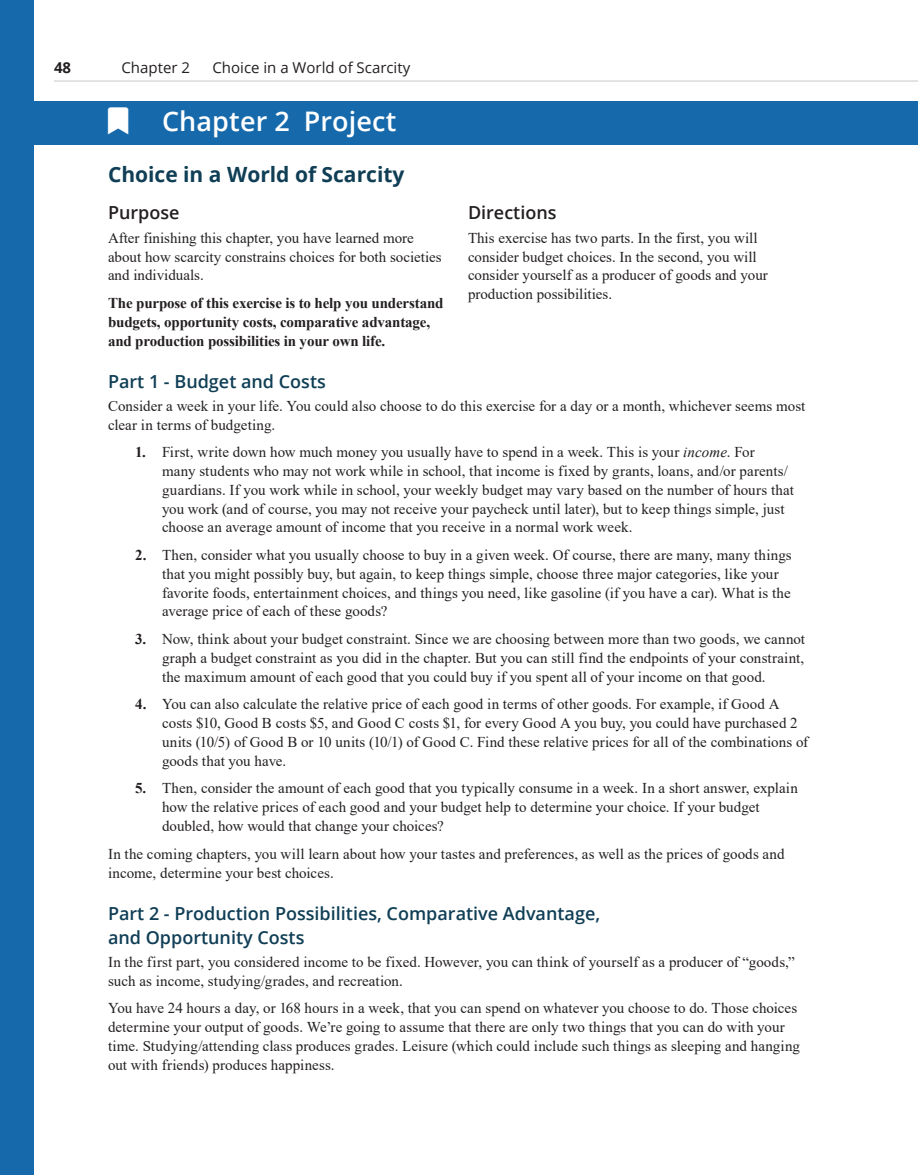
<style>
.page{position:relative;width:918px;height:1175px;background:#fff}
.page>*{position:absolute;margin:0;border:0;box-sizing:border-box;transform-origin:0 0}
.t1{font:600 27px "Open Sans";letter-spacing:.005em;color:#fff}
.h2_-_Subhead{font:700 21px "Open Sans";color:#0f3e55}
.h3_-_Heading_Level_3{font:600 18px/24px "Open Sans";color:#0f3e55}
.h3_-_Heading_Level_3-2{font:600 18px "Open Sans";color:#231f20}
.p_-_Body_Text{font:15px/18.8px "Times New Roman";letter-spacing:.005em;color:#231f20}
.p_-_Body_Text__Multi{font:15px/18.8px "Times New Roman";color:#231f20}
.p_-_Body_Text__Multi-2{font:700 15px/18.8px "Times New Roman";letter-spacing:-.01em;color:#231f20}
.t2{font:15px "Open Sans";color:#231f20}
.t3{font:700 15px "Open Sans";color:#231f20}
.s1{font-weight:700}
.s2{font-style:italic}
</style>
<div class="page">
<div style="left:0;top:0;width:34px;height:1174px;background:#1669ab"></div>
<div style="left:0;top:101px;width:918px;height:44px;background:#1669ab"></div>
<hr style="left:54px;top:81px;width:864px;height:1px;background:#c7c8ca">
<p class="t3" style="left:54px;top:57px;width:19px">48</p>
<p class="t2" style="left:122px;top:58px;width:70px">Chapter 2</p>
<p class="t2" style="left:213px;top:58px;width:199px">Choice in a World of Scarcity</p>
<p class="t1" style="left:162px;top:103px;width:236px">Chapter 2 Project</p>
<h2 class="h2_-_Subhead" style="left:108px;top:159px;width:298px">Choice in a World of Scarcity</h2>
<h3 class="h3_-_Heading_Level_3-2" style="left:108px;top:201px;width:73px">Purpose</h3>
<p class="p_-_Body_Text__Multi" style="left:108px;top:228px;width:335px">After finishing this chapter, you have learned more about how scarcity constrains choices for both societies and individuals.</p>
<p class="p_-_Body_Text__Multi-2" style="left:108px;top:293px;width:337px">The purpose of this exercise is to help you understand budgets, opportunity costs, comparative advantage, and production possibilities in your own life.</p>
<h3 class="h3_-_Heading_Level_3-2" style="left:468px;top:201px;width:90px">Directions</h3>
<p class="p_-_Body_Text__Multi" style="left:468px;top:228px;width:301px">This exercise has two parts. In the first, you will consider budget choices. In the second, you will consider yourself as a producer of goods and your production possibilities.</p>
<h3 class="h3_-_Heading_Level_3" style="left:108px;top:368px;width:219px">Part 1 - Budget and Costs</h3>
<p class="p_-_Body_Text" style="left:108px;top:396px;width:699px">Consider a week in your life. You could also choose to do this exercise for a day or a month, whichever seems most clear in terms of budgeting.</p>
<p class="p_-_Body_Text" style="left:162px;top:442px;width:633px;text-indent:-27px"><span class="s1">1.</span> First, write down how much money you usually have to spend in a week. This is your <span class="s2">income</span>. For<br>many students who may not work while in school, that income is fixed by grants, loans, and/or parents/ guardians. If you work while in school, your weekly budget may vary based on the number of hours that you work (and of course, you may not receive your paycheck until later), but to keep things simple, just choose an average amount of income that you receive in a normal work week.</p>
<p class="p_-_Body_Text" style="left:162px;top:545px;width:631px;text-indent:-27px"><span class="s1">2.</span> Then, consider what you usually choose to buy in a given week. Of course, there are many, many things that you might possibly buy, but again, to keep things simple, choose three major categories, like your favorite foods, entertainment choices, and things you need, like gasoline (if you have a car). What is the average price of each of these goods?</p>
<p class="p_-_Body_Text" style="left:162px;top:629px;width:645px;text-align:justify;text-indent:-27px"><span class="s1">3.</span> Now, think about your budget constraint. Since we are choosing between more than two goods, we cannot graph a budget constraint as you did in the chapter. But you can still find the endpoints of your constraint, the maximum amount of each good that you could buy if you spent all of your income on that good.</p>
<p class="p_-_Body_Text" style="left:162px;top:694px;width:648px;text-indent:-27px"><span class="s1">4.</span> You can also calculate the relative price of each good in terms of other goods. For example, if Good A costs $10, Good B costs $5, and Good C costs $1, for every Good A you buy, you could have purchased 2 units (10/5) of Good B or 10 units (10/1) of Good C. Find these relative prices for all of the combinations of goods that you have.</p>
<p class="p_-_Body_Text" style="left:162px;top:778px;width:637px;text-indent:-27px"><span class="s1">5.</span> Then, consider the amount of each good that you typically consume in a week. In a short answer, explain how the relative prices of each good and your budget help to determine your choice. If your budget doubled, how would that change your choices?</p>
<p class="p_-_Body_Text" style="left:108px;top:844px;width:678px">In the coming chapters, you will learn about how your tastes and preferences, as well as the prices of goods and income, determine your best choices.</p>
<h3 class="h3_-_Heading_Level_3" style="left:108px;top:900px;width:494px">Part 2 - Production Possibilities, Comparative Advantage, and Opportunity Costs</h3>
<p class="p_-_Body_Text" style="left:108px;top:952px;width:688px">In the first part, you considered income to be fixed. However, you can think of yourself as a producer of “goods,” such as income, studying/grades, and recreation.</p>
<p class="p_-_Body_Text" style="left:108px;top:998px;width:694px">You have 24 hours a day, or 168 hours in a week, that you can spend on whatever you choose to do. Those choices determine your output of goods. We’re going to assume that there are only two things that you can do with your time. Studying/attending class produces grades. Leisure (which could include such things as sleeping and hanging out with friends) produces happiness.</p>
</div>
